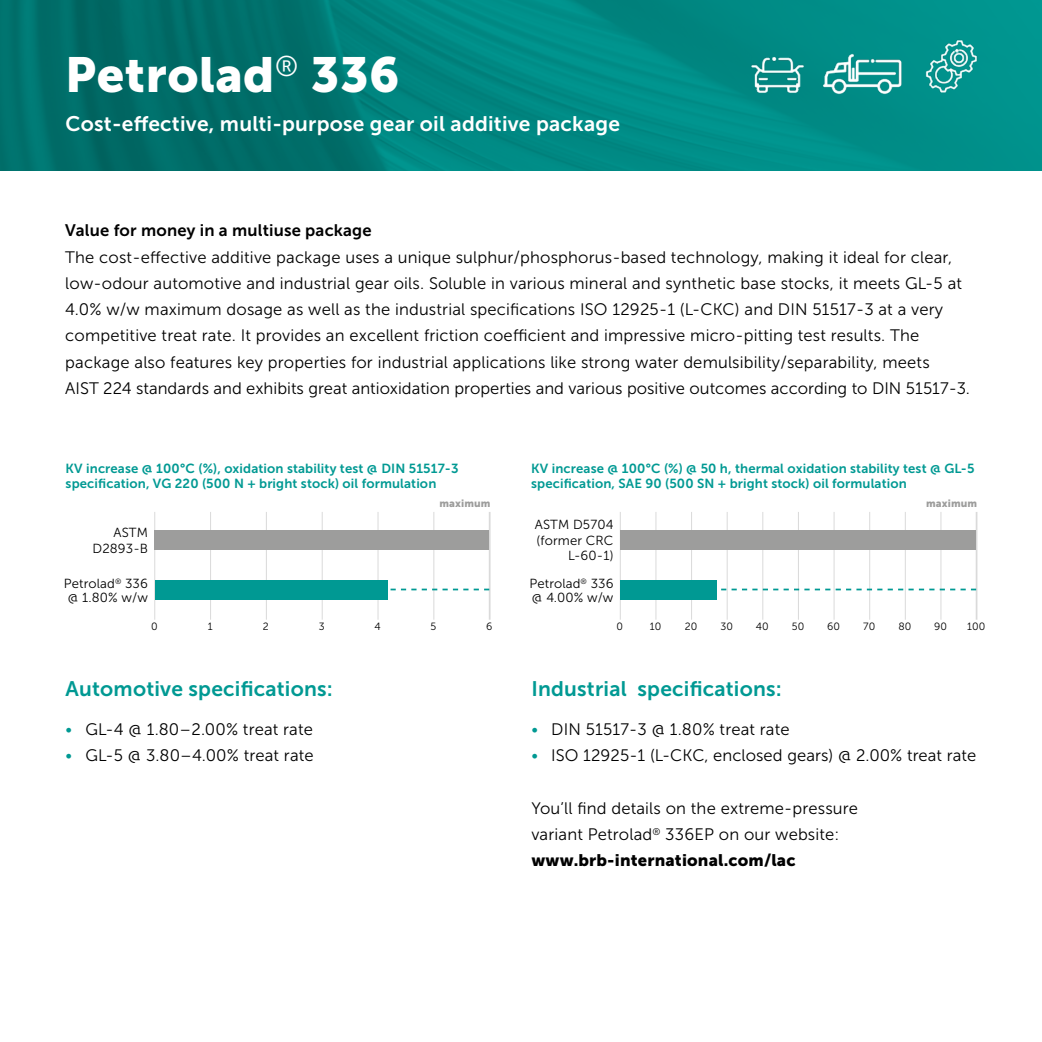
<style>
.page{position:relative;width:1042px;height:1042px;background:#fff}
.page>*{position:absolute;margin:0;border:0;box-sizing:border-box;transform-origin:0 0}
.t1{font:49px "Museo Sans 900";letter-spacing:.01em;color:#fff}
.t2{font:21px "Museo Sans 700";letter-spacing:.01em;color:#009993}
.t3{font:21px "Museo Sans 700";letter-spacing:.01em;color:#fff}
.t4{font:16.62px/26.2px "Museo Sans 300";letter-spacing:.01em;color:#000}
.t5{font:13.12px/15.8px "Museo Sans 700";letter-spacing:.01em;color:#009993}
.t6{font:13.12px/15.8px "Museo Sans 300";letter-spacing:.01em;color:#000;text-align:right}
.t7{font:10.5px "Museo Sans 300";letter-spacing:.01em;color:#000}
.t8{font:10.5px "Museo Sans 900";letter-spacing:.01em;color:#9d9d9c}
.s1{font-family:"Museo Sans 700"}
.s2{color:#009993}
.s3{font-family:"Museo Sans 900"}
</style>
<div class="page">
<img style="left:0;top:0;width:1042px;height:171px">
<hr style="left:154px;top:512px;width:1px;height:108px;background:#dadada">
<hr style="left:620px;top:512px;width:1px;height:108px;background:#dadada">
<hr style="left:210px;top:512px;width:1px;height:108px;background:#dadada">
<hr style="left:655px;top:512px;width:1px;height:108px;background:#dadada">
<hr style="left:266px;top:512px;width:1px;height:108px;background:#dadada">
<hr style="left:691px;top:512px;width:1px;height:108px;background:#dadada">
<hr style="left:833px;top:512px;width:1px;height:108px;background:#dadada">
<hr style="left:322px;top:512px;width:1px;height:108px;background:#dadada">
<hr style="left:727px;top:512px;width:1px;height:108px;background:#dadada">
<hr style="left:869px;top:512px;width:1px;height:108px;background:#dadada">
<hr style="left:377px;top:512px;width:1px;height:108px;background:#dadada">
<hr style="left:762px;top:512px;width:1px;height:108px;background:#dadada">
<hr style="left:905px;top:512px;width:1px;height:108px;background:#dadada">
<hr style="left:433px;top:512px;width:1px;height:108px;background:#dadada">
<hr style="left:798px;top:512px;width:1px;height:108px;background:#dadada">
<hr style="left:940px;top:512px;width:1px;height:108px;background:#dadada">
<hr style="left:489px;top:512px;width:1px;height:108px;background:#dadada">
<hr style="left:975px;top:512px;width:2px;height:108px;background:#dadada">
<div style="left:155px;top:530px;width:334px;height:20px;background:#9d9d9c"></div>
<div style="left:620px;top:530px;width:356px;height:20px;background:#9d9d9c"></div>
<div style="left:155px;top:579px;width:232px;height:20px;background:#009993"></div>
<div style="left:620px;top:579px;width:97px;height:20px;background:#009993"></div>
<svg style="left:387px;top:588px;width:102px;height:2px"></svg>
<svg style="left:721px;top:588px;width:255px;height:2px"></svg>
<img style="left:922px;top:39px;width:56px;height:55px">
<img style="left:749px;top:53px;width:56px;height:43px">
<img style="left:818px;top:45px;width:94px;height:53px">
<p class="t1" style="left:65px;top:47px;width:336px">Petrolad<sup>®</sup> 336</p>
<p class="t3" style="left:66px;top:112px;width:556px">Cost-effective, multi-purpose gear oil additive package</p>
<p class="t4" style="left:65px;top:218px;width:906px"><span class="s1">Value for money in a multiuse package<br></span>The cost-effective additive package uses a unique sulphur/phosphorus-based technology, making it ideal for clear, low-odour automotive and industrial gear oils. Soluble in various mineral and synthetic base stocks, it meets GL-5 at 4.0% w/w maximum dosage as well as the industrial specifications ISO 12925-1 (L-CKC) and DIN 51517-3 at a very competitive treat rate. It provides an excellent friction coefficient and impressive micro-pitting test results. The package also features key properties for industrial applications like strong water demulsibility/separability, meets<br>AIST 224 standards and exhibits great antioxidation properties and various positive outcomes according to DIN 51517-3.</p>
<p class="t5" style="left:66px;top:460px;width:394px">KV increase @ 100 °C (%), oxidation stability test @ DIN 51517-3 specification, VG 220 (500 N + bright stock) oil formulation</p>
<p class="t5" style="left:531px;top:460px;width:445px">KV increase @ 100 °C (%) @ 50 h, thermal oxidation stability test @ GL-5 specification, SAE 90 (500 SN + bright stock) oil formulation</p>
<p class="t6" style="left:93px;top:524px;width:57px">ASTM<br>D2893-B</p>
<p class="t8" style="left:439px;top:497px;width:53px">maximum</p>
<p class="t8" style="left:926px;top:497px;width:53px">maximum</p>
<p class="t6" style="left:535px;top:516px;width:80px">ASTM D5704</p>
<p class="t6" style="left:536px;top:532px;width:78px">(former CRC<br>L-60-1)</p>
<p class="t6" style="left:64px;top:577px;width:86px;line-height:14px;text-align:center">Petrolad<sup>®</sup> 336 @ 1.80% w/w</p>
<p class="t6" style="left:529px;top:577px;width:86px;line-height:14px;text-align:left">Petrolad<sup>®</sup> 336 @ 4.00% w/w</p>
<p class="t7" style="left:151px;top:621px;width:8px">0</p>
<p class="t7" style="left:208px;top:621px;width:6px">1</p>
<p class="t7" style="left:263px;top:621px;width:7px">2</p>
<p class="t7" style="left:319px;top:621px;width:7px">3</p>
<p class="t7" style="left:374px;top:621px;width:8px">4</p>
<p class="t7" style="left:430px;top:621px;width:7px">5</p>
<p class="t7" style="left:486px;top:621px;width:8px">6</p>
<p class="t7" style="left:616px;top:621px;width:8px">0</p>
<p class="t7" style="left:650px;top:621px;width:13px">10</p>
<p class="t7" style="left:685px;top:621px;width:14px">20</p>
<p class="t7" style="left:720px;top:621px;width:14px">30</p>
<p class="t7" style="left:756px;top:621px;width:14px">40</p>
<p class="t7" style="left:792px;top:621px;width:14px">50</p>
<p class="t7" style="left:827px;top:621px;width:14px">60</p>
<p class="t7" style="left:863px;top:621px;width:14px">70</p>
<p class="t7" style="left:898px;top:621px;width:14px">80</p>
<p class="t7" style="left:934px;top:621px;width:14px">90</p>
<p class="t7" style="left:967px;top:621px;width:20px">100</p>
<p class="t2" style="left:66px;top:677px;width:269px">Automotive specifications:</p>
<p class="t4" style="left:66px;top:716px;width:249px"><span class="s2">•</span> GL-4 @ 1.80–2.00% treat rate</p>
<p class="t4" style="left:66px;top:743px;width:250px"><span class="s2">•</span> GL-5 @ 3.80–4.00% treat rate</p>
<p class="t2" style="left:531px;top:677px;width:252px">Industrial specifications:</p>
<p class="t4" style="left:531px;top:716px;width:260px"><span class="s2">•</span> DIN 51517-3 @ 1.80% treat rate</p>
<p class="t4" style="left:531px;top:743px;width:446px"><span class="s2">•</span> ISO 12925-1 (L-CKC, enclosed gears) @ 2.00% treat rate</p>
<p class="t4" style="left:531px;top:795px;width:328px">You’ll find details on the extreme-pressure variant Petrolad<sup>®</sup> 336EP on our website: <span class="s3">www.brb-international.com/lac</span></p>
</div>
